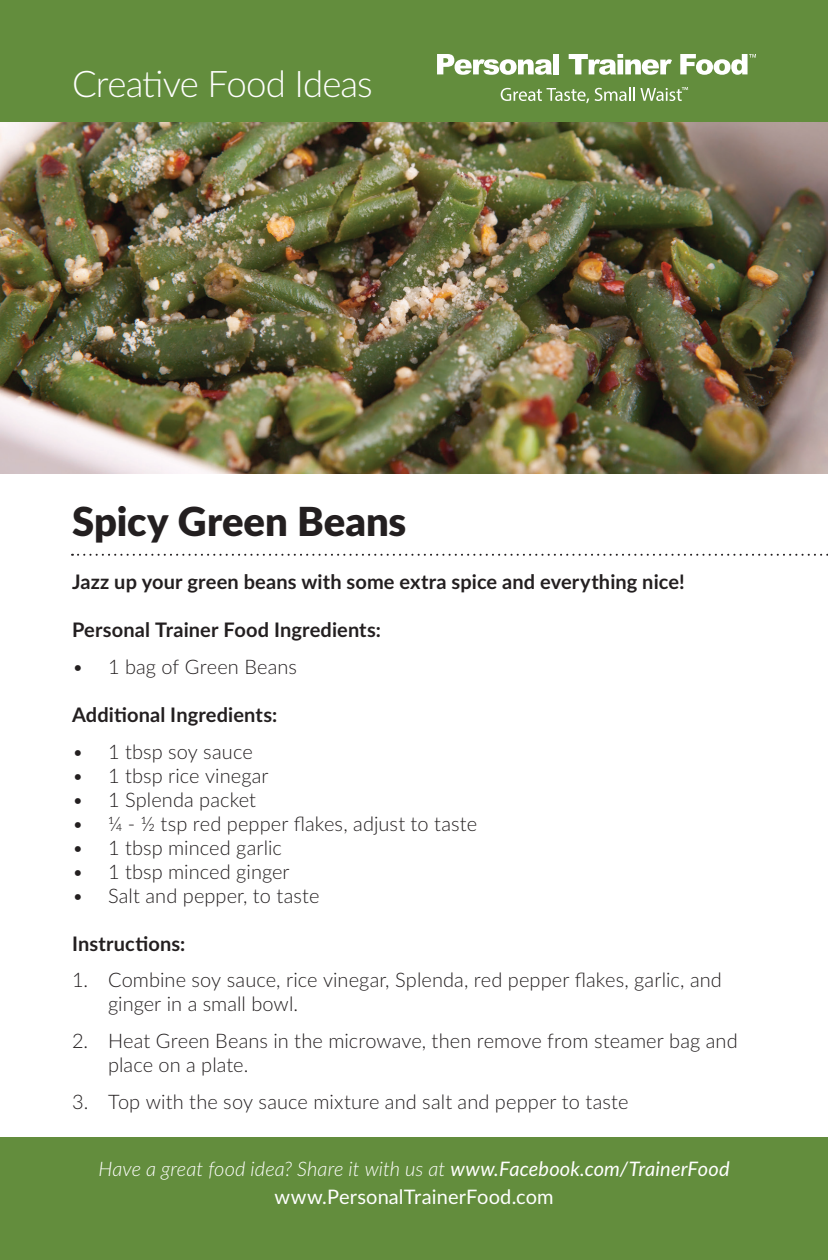
<style>
.page{position:relative;width:828px;height:1260px;background:#fff}
.page>*{position:absolute;margin:0;border:0;box-sizing:border-box;transform-origin:0 0}
.t1{font:900 40px "Lato";color:#231f20}
.t2{font:300 36.6px "Lato";letter-spacing:-.025em;color:#fff}
.t3{font:300 20px/24px "Lato";letter-spacing:.005em;color:#231f20}
.t4{font:700 20px "Lato";letter-spacing:.005em;color:#231f20}
.t5{font:italic 300 20px/28px "Lato";letter-spacing:.005em;color:#fff;text-align:center}
.s1{font-weight:400}
.s2{font-weight:400;font-style:normal}
</style>
<div class="page">
<div style="left:0;top:1138px;width:828px;height:122px;background:#638d3d"></div>
<div style="left:0;top:0;width:828px;height:122px;background:#638d3d"></div>
<svg style="left:437px;top:54px;width:115px;height:21px"></svg>
<div style="left:553px;top:54px;width:6px;height:20px;background:#fff"></div>
<svg style="left:569px;top:54px;width:103px;height:21px"></svg>
<svg style="left:680px;top:54px;width:76px;height:21px"></svg>
<svg style="left:501px;top:88px;width:88px;height:15px"></svg>
<svg style="left:595px;top:87px;width:93px;height:14px"></svg>
<img style="left:0;top:122px;width:828px;height:351px">
<svg style="left:72px;top:554px;width:756px;height:2px"></svg>
<h2 class="t2" style="left:72px;top:59px;width:302px">Creative Food Ideas</h2>
<h1 class="t1" style="left:72px;top:492px;width:336px">Spicy Green Beans</h1>
<p class="t4" style="left:72px;top:567px;width:614px">Jazz up your green beans with some extra spice and everything nice!</p>
<p class="t4" style="left:72px;top:615px;width:311px">Personal Trainer Food Ingredients:</p>
<p class="t3" style="left:72px;top:654px;width:227px">• 1 bag of Green Beans</p>
<p class="t4" style="left:72px;top:700px;width:207px">Additional Ingredients:</p>
<p class="t3" style="left:72px;top:739px;width:182px">• 1 tbsp soy sauce</p>
<p class="t3" style="left:72px;top:763px;width:198px">• 1 tbsp rice vinegar</p>
<p class="t3" style="left:72px;top:787px;width:186px">• 1 Splenda packet</p>
<p class="t3" style="left:72px;top:811px;width:407px">• ¼ - ½ tsp red pepper flakes, adjust to taste</p>
<p class="t3" style="left:72px;top:835px;width:211px">• 1 tbsp minced garlic</p>
<p class="t3" style="left:72px;top:859px;width:219px">• 1 tbsp minced ginger</p>
<p class="t3" style="left:72px;top:883px;width:249px">• Salt and pepper, to taste</p>
<p class="t4" style="left:72px;top:929px;width:115px">Instructions:</p>
<p class="t3" style="left:108px;top:967px;width:615px;text-indent:-36px">1. Combine soy sauce, rice vinegar, Splenda, red pepper flakes, garlic, and ginger in a small bowl.</p>
<p class="t3" style="left:108px;top:1028px;width:631px;text-indent:-36px">2. Heat Green Beans in the microwave, then remove from steamer bag and place on a plate.</p>
<p class="t3" style="left:72px;top:1089px;width:558px">3. Top with the soy sauce mixture and salt and pepper to taste</p>
<p class="t5" style="left:98px;top:1155px;width:633px">Have a great food idea? Share it with us at <span class="s1">www.Facebook.com/TrainerFood </span><span class="s2">www.PersonalTrainerFood.com</span></p>
</div>
